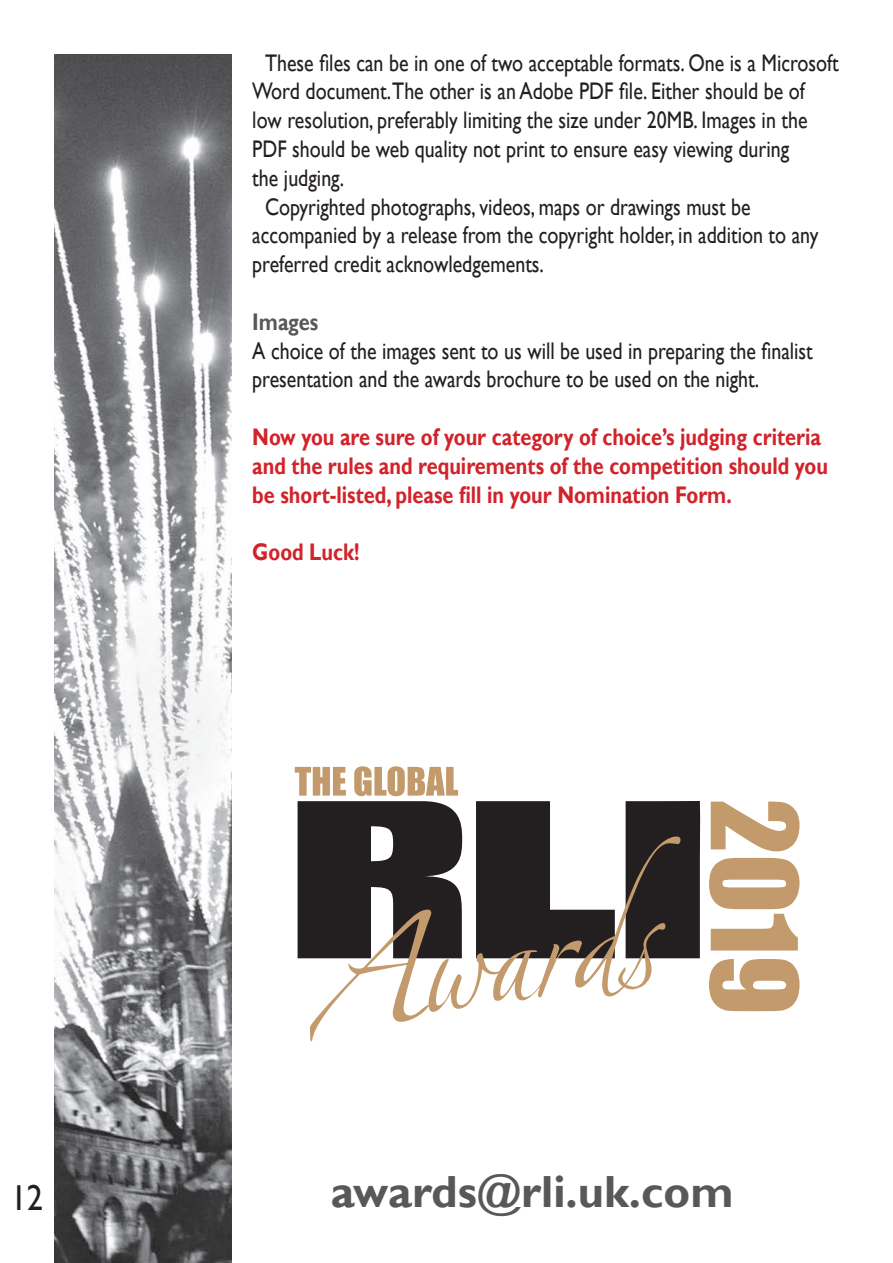
<style>
.page{position:relative;width:893px;height:1263px;background:#fff}
.page>*{position:absolute;margin:0;border:0;box-sizing:border-box;transform-origin:0 0}
.t1{font:700 45px "Gill Sans";color:#57585a}
.t2{font:36px "Gill Sans";color:#231f20;scale:.9 1}
.t3{font:24px/28.8px "Gill Sans";color:#231f20;scale:.83 1}
.t4{font:700 24px/28.8px "Gill Sans";color:#d1232a;scale:.83 1}
.t5{font:700 24px "Gill Sans";color:#57585a;scale:.83 1}
</style>
<div class="page">
<svg style="left:295px;top:766px;width:405px;height:275px"></svg>
<svg style="left:711px;top:802px;width:88px;height:49px"></svg>
<svg style="left:709px;top:858px;width:90px;height:92px"></svg>
<svg style="left:709px;top:959px;width:90px;height:52px"></svg>
<img style="left:54px;top:54px;width:177px;height:1209px">
<p class="t3" style="left:265px;top:49px;width:693px">These files can be in one of two acceptable formats. One is a Microsoft</p>
<p class="t3" style="left:252px;top:77px;width:667px">Word document.The other is an Adobe PDF file. Either should be of</p>
<p class="t3" style="left:252px;top:106px;width:670px">low resolution, preferably limiting the size under 20MB. Images in the</p>
<p class="t3" style="left:252px;top:135px;width:648px">PDF should be web quality not print to ensure easy viewing during</p>
<p class="t3" style="left:252px;top:164px;width:112px">the judging.</p>
<p class="t3" style="left:265px;top:193px;width:587px">Copyrighted photographs, videos, maps or drawings must be</p>
<p class="t3" style="left:252px;top:221px;width:684px">accompanied by a release from the copyright holder, in addition to any</p>
<p class="t3" style="left:252px;top:250px;width:353px">preferred credit acknowledgements.</p>
<p class="t5" style="left:252px;top:307px;width:81px">Images</p>
<p class="t3" style="left:252px;top:337px;width:677px">A choice of the images sent to us will be used in preparing the finalist presentation and the awards brochure to be used on the night.</p>
<p class="t4" style="left:252px;top:423px;width:695px">Now you are sure of your category of choice’s judging criteria and the rules and requirements of the competition should you be short-listed, please fill in your Nomination Form.</p>
<p class="t4" style="left:252px;top:538px;width:131px">Good Luck!</p>
<h2 class="t2" style="left:11px;top:1177px;width:37px">12</h2>
<h1 class="t1" style="left:331px;top:1165px;width:404px">awards@rli.uk.com</h1>
</div>
